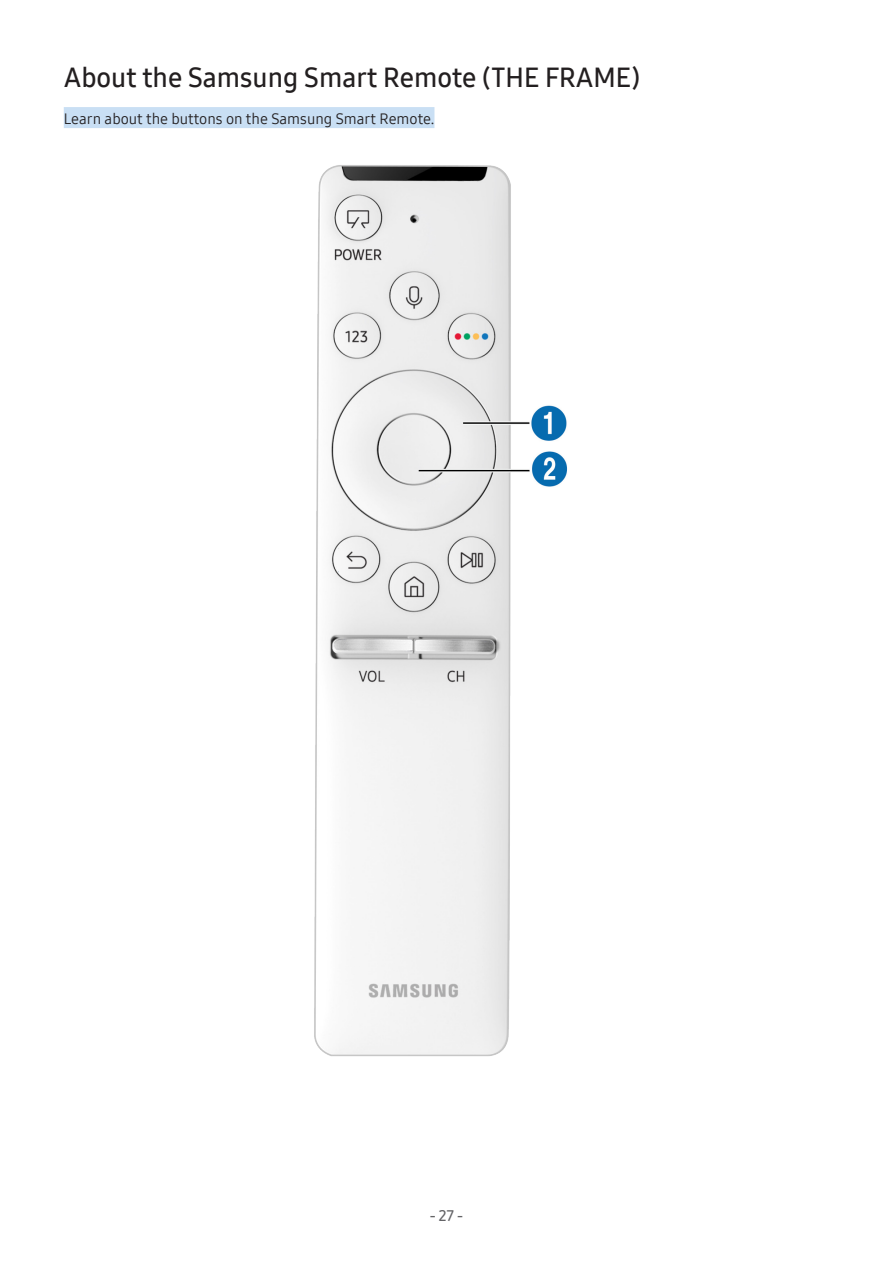
<style>
.page{position:relative;width:893px;height:1263px;background:#fff}
.page>*{position:absolute;margin:0;border:0;box-sizing:border-box;transform-origin:0 0}
.Heading1{font:27px "Samsung One 600";color:#231f20}
.Heading1-Info{font:15px "Samsung One 400";color:#231f20}
.t1{font:15px "Samsung One 600";color:#636366}
</style>
<div class="page">
<div style="left:64px;top:107px;width:370px;height:21px;background:#c9dff4"></div>
<img style="left:314px;top:165px;width:253px;height:891px">
<p class="Heading1" style="left:64px;top:59px;width:578px">About the Samsung Smart Remote (THE FRAME)</p>
<p class="Heading1-Info" style="left:64px;top:108px;width:372px">Learn about the buttons on the Samsung Smart Remote.</p>
<p class="t1" style="left:430px;top:1205px;width:35px">- 27 -</p>
</div>
